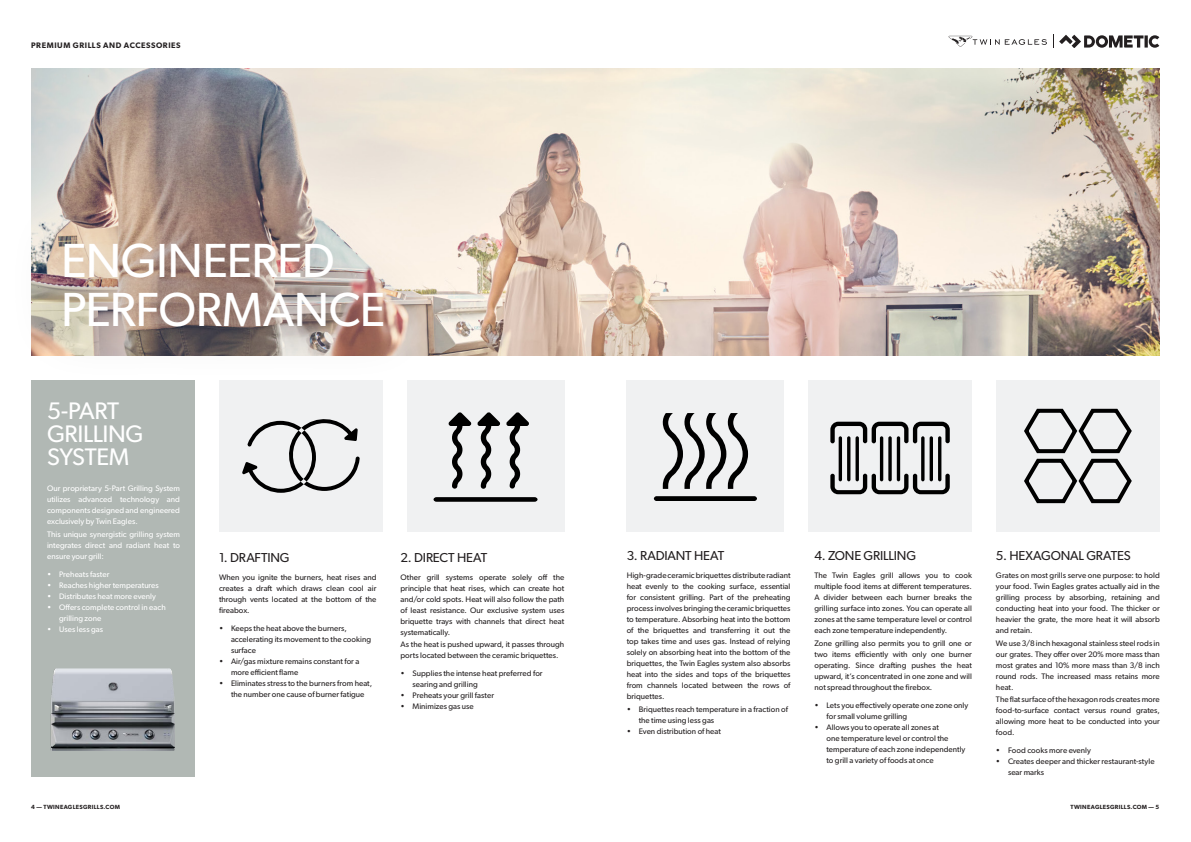
<style>
.page{position:relative;width:1191px;height:842px;background:#fff}
.page>*{position:absolute;margin:0;border:0;box-sizing:border-box;transform-origin:0 0}
._04_Headline_White_4{font:48px/49px "Gibson";letter-spacing:-.01em;color:#fff}
.t1{font:24px/23px "Gibson";letter-spacing:-.015em;color:#fff}
.t2{font:13px "Gibson";letter-spacing:-.01em;color:#231f20}
.t3{font:8px/11px "Gibson";letter-spacing:.005em;color:#231f20;text-align:justify}
.t4{font:8px/11px "Gibson";letter-spacing:.005em;color:#fff;text-align:justify}
._03_Page_Header{font:600 8px "Gibson";letter-spacing:.07em;color:#231f20}
.t5{font:600 6px "Gibson";letter-spacing:.05em;color:#231f20}
</style>
<div class="page">
<div style="left:996px;top:380px;width:163px;height:152px;background:#f0f1f2"></div>
<svg style="left:1024px;top:408px;width:108px;height:96px"></svg>
<div style="left:626px;top:380px;width:158px;height:152px;background:#f0f1f2"></div>
<svg style="left:654px;top:496px;width:103px;height:5px"></svg>
<svg style="left:662px;top:413px;width:86px;height:76px"></svg>
<div style="left:808px;top:380px;width:164px;height:152px;background:#f0f1f2"></div>
<svg style="left:830px;top:422px;width:119px;height:72px"></svg>
<div style="left:31px;top:380px;width:164px;height:396px;background:#b1b8b4"></div>
<div style="left:407px;top:380px;width:157px;height:152px;background:#f0f1f2"></div>
<svg style="left:477px;top:412px;width:23px;height:77px"></svg>
<svg style="left:448px;top:412px;width:23px;height:77px"></svg>
<svg style="left:506px;top:412px;width:23px;height:77px"></svg>
<svg style="left:433px;top:497px;width:104px;height:5px"></svg>
<div style="left:219px;top:380px;width:164px;height:152px;background:#f0f1f2"></div>
<svg style="left:242px;top:419px;width:118px;height:74px"></svg>
<img style="left:50px;top:668px;width:125px;height:83px">
<img style="left:31px;top:68px;width:1128px;height:288px">
<div style="left:3px;top:182px;width:441px;height:205px;background:#231f20;opacity:.1"></div>
<svg style="left:1059px;top:35px;width:100px;height:13px"></svg>
<svg style="left:948px;top:35px;width:99px;height:12px"></svg>
<p class="_03_Page_Header" style="left:31px;top:40px;width:151px">PREMIUM GRILLS AND ACCESSORIES</p>
<p class="_04_Headline_White_4" style="left:61px;top:235px;width:325px">ENGINEERED<br>PERFORMANCE</p>
<p class="t1" style="left:47px;top:399px;width:98px">5-PART<br>GRILLING<br>SYSTEM</p>
<p class="t4" style="left:47px;top:483px;width:134px">Our proprietary 5-Part Grilling System utilizes advanced technology and components designed and engineered exclusively by Twin Eagles.</p>
<p class="t4" style="left:47px;top:528px;width:134px">This unique synergistic grilling system integrates direct and radiant heat to ensure your grill:</p>
<p class="t4" style="left:47px;top:569px;width:64px">• Preheats faster</p>
<p class="t4" style="left:47px;top:580px;width:113px">• Reaches higher temperatures</p>
<p class="t4" style="left:47px;top:591px;width:110px">• Distributes heat more evenly</p>
<p class="t4" style="left:59px;top:602px;width:108px;text-indent:-12px">• Offers complete control in each grilling zone</p>
<p class="t4" style="left:47px;top:624px;width:58px">• Uses less gas</p>
<p class="t2" style="left:219px;top:549px;width:72px">1. DRAFTING</p>
<p class="t3" style="left:219px;top:571px;width:159px">When you ignite the burners, heat rises and creates a draft which draws clean cool air through vents located at the bottom of the fireabox.</p>
<p class="t3" style="left:231px;top:622px;width:142px;text-align:left;text-indent:-12px">• Keeps the heat above the burners, accelerating its movement to the cooking surface</p>
<p class="t3" style="left:231px;top:655px;width:130px;text-indent:-12px">• Air/gas mixture remains constant for a more efficient flame</p>
<p class="t3" style="left:219px;top:677px;width:155px;text-align:center">• Eliminates stress to the burners from heat, the number one cause of burner fatigue</p>
<p class="t2" style="left:400px;top:549px;width:88px">2. DIRECT HEAT</p>
<p class="t3" style="left:400px;top:571px;width:165px">Other grill systems operate solely off the principle that heat rises, which can create hot and/or cold spots. Heat will also follow the path of least resistance. Our exclusive system uses briquette trays with channels that direct heat systematically.</p>
<p class="t3" style="left:400px;top:639px;width:165px">As the heat is pushed upward, it passes through ports located between the ceramic briquettes.</p>
<p class="t3" style="left:412px;top:668px;width:132px;text-indent:-12px">• Supplies the intense heat preferred for searing and grilling</p>
<p class="t3" style="left:400px;top:690px;width:95px">• Preheats your grill faster</p>
<p class="t3" style="left:400px;top:701px;width:75px">• Minimizes gas use</p>
<p class="t2" style="left:626px;top:548px;width:99px">3. RADIANT HEAT</p>
<p class="t3" style="left:626px;top:570px;width:165px">High-grade ceramic briquettes distribute radiant heat evenly to the cooking surface, essential for consistent grilling. Part of the preheating process involves bringing the ceramic briquettes to temperature. Absorbing heat into the bottom of the briquettes and transferring it out the top takes time and uses gas. Instead of relying solely on absorbing heat into the bottom of the briquettes, the Twin Eagles system also absorbs heat into the sides and tops of the briquettes from channels located between the rows of briquettes.</p>
<p class="t3" style="left:638px;top:703px;width:151px;text-indent:-12px">• Briquettes reach temperature in a fraction of the time using less gas</p>
<p class="t3" style="left:626px;top:725px;width:96px">• Even distribution of heat</p>
<p class="t2" style="left:814px;top:548px;width:103px">4. ZONE GRILLING</p>
<p class="t3" style="left:814px;top:570px;width:159px">The Twin Eagles grill allows you to cook multiple food items at different temperatures.<br>A divider between each burner breaks the grilling surface into zones. You can operate all zones at the same temperature level or control each zone temperature independently.</p>
<p class="t3" style="left:814px;top:637px;width:159px">Zone grilling also permits you to grill one or two items efficiently with only one burner operating. Since drafting pushes the heat upward, it’s concentrated in one zone and will not spread throughout the firebox.</p>
<p class="t3" style="left:826px;top:699px;width:143px;text-indent:-12px">• Lets you effectively operate one zone only for small volume grilling</p>
<p class="t3" style="left:826px;top:721px;width:140px;text-align:left;text-indent:-12px">• Allows you to operate all zones at<br>one temperature level or control the temperature of each zone independently to grill a variety of foods at once</p>
<p class="t2" style="left:996px;top:548px;width:136px">5. HEXAGONAL GRATES</p>
<p class="t3" style="left:996px;top:570px;width:165px">Grates on most grills serve one purpose: to hold your food. Twin Eagles grates actually aid in the grilling process by absorbing, retaining and conducting heat into your food. The thicker or heavier the grate, the more heat it will absorb and retain.</p>
<p class="t3" style="left:996px;top:637px;width:165px">We use 3/8 inch hexagonal stainless steel rods in our grates. They offer over 20% more mass than most grates and 10% more mass than 3/8 inch round rods. The increased mass retains more heat.</p>
<p class="t3" style="left:996px;top:694px;width:165px">The flat surface of the hexagon rods creates more food-to-surface contact versus round grates, allowing more heat to be conducted into your food.</p>
<p class="t3" style="left:996px;top:745px;width:96px">• Food cooks more evenly</p>
<p class="t3" style="left:1008px;top:756px;width:148px;text-indent:-12px">• Creates deeper and thicker restaurant-style sear marks</p>
<p class="t5" style="left:31px;top:803px;width:90px">4 — TWINEAGLESGRILLS.COM</p>
<p class="t5" style="left:1070px;top:803px;width:90px">TWINEAGLESGRILLS.COM — 5</p>
</div>
